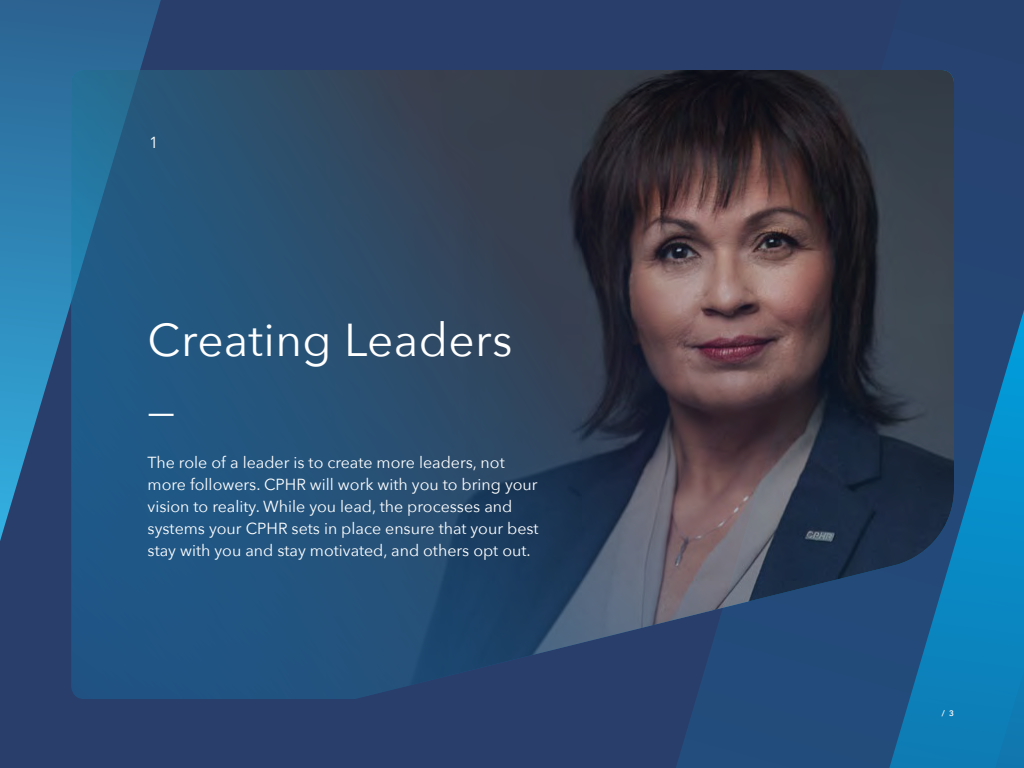
<style>
.page{position:relative;width:1024px;height:768px;background:#293e6b}
.page>*{position:absolute;margin:0;border:0;box-sizing:border-box;transform-origin:0 0}
.t1{font:46px/70px "Avenir Next";letter-spacing:.01em;color:#fff}
.t2{font:16px/22px "Avenir Next";color:#fff}
.t3{font:600 8px "Avenir Next";color:#fff}
</style>
<div class="page">
<svg style="left:676px;top:699px;width:101px;height:69px;fill:#224c7c"></svg>
<svg style="left:777px;top:310px;width:247px;height:458px"></svg>
<svg style="left:0;top:0;width:161px;height:541px"></svg>
<img style="left:71px;top:70px;width:883px;height:629px">
<p class="t2" style="left:149px;top:131px;width:11px">1</p>
<h1 class="t1" style="left:148px;top:303px;width:367px">Creating Leaders —</h1>
<p class="t2" style="left:148px;top:451px;width:393px">The role of a leader is to create more leaders, not more followers. CPHR will work with you to bring your vision to reality. While you lead, the processes and systems your CPHR sets in place ensure that your best stay with you and stay motivated, and others opt out.</p>
<p class="t3" style="left:942px;top:706px;width:14px">/ 3</p>
</div>
